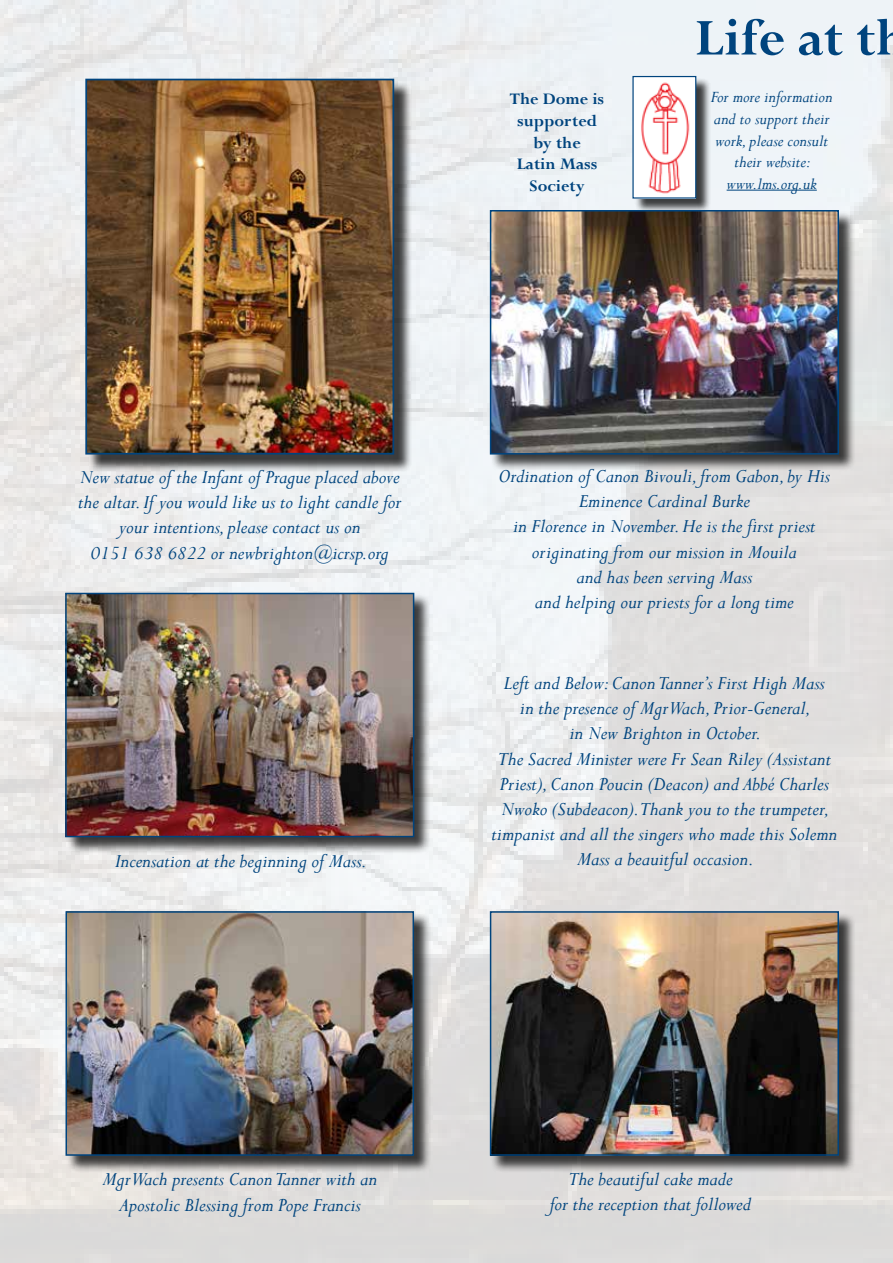
<style>
.page{position:relative;width:893px;height:1263px;background:#fff}
.page>*{position:absolute;margin:0;border:0;box-sizing:border-box;transform-origin:0 0}
.t1{font:700 57px "Perpetua";color:#00447e}
.t2{font:italic 21px/25.2px "Perpetua";color:#00447e;text-align:center}
.t3{font:italic 18px/21.6px "Perpetua";color:#00447e;text-align:center}
.t4{font:700 18px/21.6px "Perpetua";color:#00447e;text-align:center}
</style>
<div class="page">
<img style="left:0;top:0;width:893px;height:1263px">
<div style="left:88px;top:82px;width:324px;height:390px;background:#000;opacity:.75"></div>
<img style="left:88px;top:82px;width:303px;height:370px">
<div style="left:85px;top:79px;width:309px;height:376px;border:2px solid #00447e"></div>
<div style="left:66px;top:912px;width:365px;height:261px;background:#000;opacity:.75"></div>
<img style="left:69px;top:914px;width:342px;height:239px">
<div style="left:66px;top:911px;width:348px;height:245px;border:2px solid #00447e"></div>
<div style="left:66px;top:593px;width:366px;height:261px;background:#000;opacity:.75"></div>
<img style="left:68px;top:596px;width:343px;height:238px">
<div style="left:65px;top:593px;width:349px;height:244px;border:2px solid #00447e"></div>
<div style="left:634px;top:78px;width:77px;height:136px;background:#000;opacity:.75"></div>
<img style="left:634px;top:78px;width:60px;height:119px">
<div style="left:632px;top:76px;width:64px;height:123px;border:1px solid #00447e"></div>
<hr style="left:727px;top:190px;width:90px;height:1px;background:#00447e">
<div style="left:491px;top:211px;width:365px;height:261px;background:#000;opacity:.75"></div>
<img style="left:493px;top:213px;width:343px;height:239px">
<div style="left:490px;top:210px;width:349px;height:245px;border:2px solid #00447e"></div>
<div style="left:491px;top:912px;width:365px;height:261px;background:#000;opacity:.75"></div>
<img style="left:493px;top:914px;width:343px;height:239px">
<div style="left:490px;top:911px;width:349px;height:245px;border:2px solid #00447e"></div>
<h1 class="t1" style="left:695px;top:2px;width:214px">Life at th</h1>
<p class="t4" style="left:510px;top:88px;width:96px">The Dome is supported by the<br>Latin Mass<br>Society</p>
<p class="t3" style="left:711px;top:86px;width:123px">For more information and to support their work, please consult their website: www.lms.org.uk</p>
<p class="t2" style="left:78px;top:464px;width:325px">New statue of the Infant of Prague placed above the altar. If you would like us to light candle for your intentions, please contact us on<br>0151 638 6822 or newbrighton@icrsp.org</p>
<p class="t2" style="left:115px;top:848px;width:253px">Incensation at the beginning of Mass.</p>
<p class="t2" style="left:499px;top:463px;width:333px">Ordination of Canon Bivouli, from Gabon, by His Eminence Cardinal Burke<br>in Florence in November. He is the first priest originating from our mission in Mouila<br>and has been serving Mass<br>and helping our priests for a long time</p>
<p class="t2" style="left:491px;top:670px;width:347px">Left and Below: Canon Tanner’s First High Mass<br>in the presence of Mgr Wach, Prior-General,<br>in New Brighton in October.<br>The Sacred Minister were Fr Sean Riley (Assistant Priest), Canon Poucin (Deacon) and Abbé Charles Nwoko (Subdeacon).Thank you to the trumpeter, timpanist and all the singers who made this Solemn Mass a beauitful occasion.</p>
<p class="t2" style="left:102px;top:1166px;width:276px">Mgr Wach presents Canon Tanner with an<br>Apostolic Blessing from Pope Francis</p>
<p class="t2" style="left:550px;top:1165px;width:203px">The beautiful cake made<br>for the reception that followed</p>
</div>
